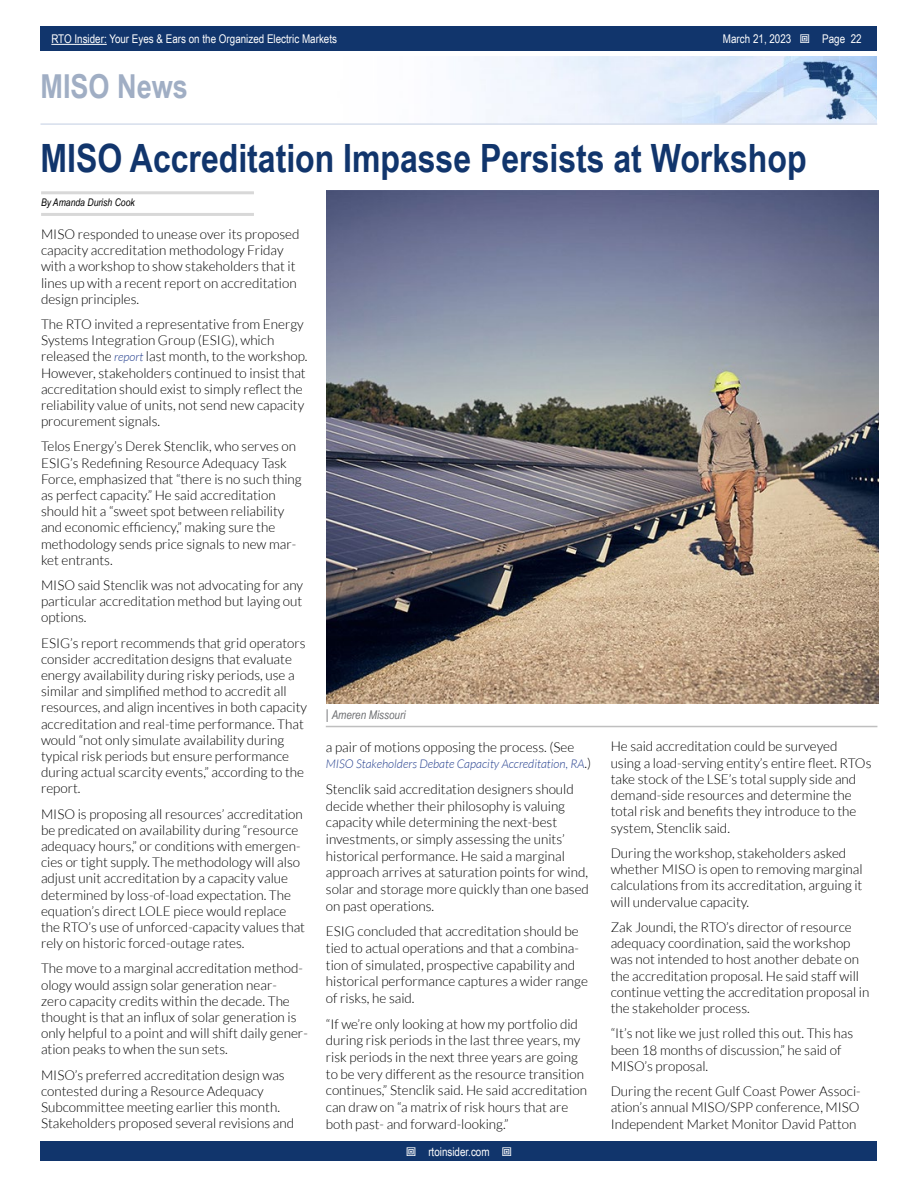
<style>
.page{position:relative;width:918px;height:1188px;background:#fff}
.page>*{position:absolute;margin:0;border:0;box-sizing:border-box;transform-origin:0 0}
.t1{font:700 39px "Arial Narrow";color:#11356c}
.t2{font:700 33px "Arial Narrow";color:#a0aec4}
.t3{font:300 13.5px/16.2px "Lato";color:#000}
.t4{font:12px "Arial Narrow";color:#fff}
.t5{font:italic 300 12px "Lato";color:#25408f}
.t6{font:italic 12px "Arial Narrow";color:#6d6e71}
.t7{font:italic 10.5px "Arial Narrow";color:#000}
.s1{font-style:italic;font-size:12px;color:#25408f}
.s2{font-style:normal;font-size:13.5px}
.s3{font-style:normal;font-size:13.5px;color:#000}
</style>
<div class="page">
<div style="left:41px;top:1142px;width:836px;height:19px;background:#11356c"></div>
<div style="left:41px;top:27px;width:836px;height:24px;background:#11356c"></div>
<hr style="left:51px;top:44px;width:56px;height:1px;background:#fff">
<img style="left:474px;top:56px;width:403px;height:67px">
<hr style="left:40px;top:123px;width:837px;height:2px;background:#d6deec">
<hr style="left:41px;top:191px;width:213px;height:3px;background:#d8d8d8">
<hr style="left:41px;top:213px;width:213px;height:3px;background:#d8d8d8">
<hr style="left:326px;top:726px;width:551px;height:1px;background:#bfbfbf">
<img style="left:326px;top:191px;width:552px;height:512px">
<p class="t4" style="left:51px;top:30px;width:287px">RTO Insider: Your Eyes &amp; Ears on the Organized Electric Markets</p>
<p class="t4" style="left:723px;top:30px;width:70px">March 21, 2023</p>
<p class="t4" style="left:822px;top:30px;width:41px">Page 22</p>
<h2 class="t2" style="left:40px;top:61px;width:149px">MISO News</h2>
<h1 class="t1" style="left:40px;top:129px;width:768px">MISO Accreditation Impasse Persists at Workshop</h1>
<p class="t7" style="left:41px;top:195px;width:95px">By Amanda Durish Cook</p>
<p class="t3" style="left:41px;top:226px;width:260px">MISO responded to unease over its proposed capacity accreditation methodology Friday with a workshop to show stakeholders that it lines up with a recent report on accreditation design principles.</p>
<p class="t3" style="left:41px;top:316px;width:268px">The RTO invited a representative from Energy Systems Integration Group (ESIG), which released the <span class="s1">report</span> last month, to the workshop.<br>However, stakeholders continued to insist that accreditation should exist to simply reflect the reliability value of units, not send new capacity procurement signals.</p>
<p class="t3" style="left:41px;top:439px;width:262px">Telos Energy’s Derek Stenclik, who serves on ESIG’s Redefining Resource Adequacy Task Force, emphasized that “there is no such thing as perfect capacity.” He said accreditation should hit a “sweet spot between reliability and economic efficiency,” making sure the methodology sends price signals to new mar&shy;ket entrants.</p>
<p class="t3" style="left:41px;top:577px;width:264px;text-align:justify">MISO said Stenclik was not advocating for any particular accreditation method but laying out options.</p>
<p class="t3" style="left:41px;top:635px;width:268px">ESIG’s report recommends that grid operators consider accreditation designs that evaluate energy availability during risky periods, use a similar and simplified method to accredit all resources, and align incentives in both capacity accreditation and real-time performance. That would “not only simulate availability during typical risk periods but ensure performance during actual scarcity events,” according to the report.</p>
<p class="t3" style="left:41px;top:806px;width:266px">MISO is proposing all resources’ accreditation be predicated on availability during “resource adequacy hours,” or conditions with emergen&shy;cies or tight supply. The methodology will also adjust unit accreditation by a capacity value determined by loss-of-load expectation. The equation’s direct LOLE piece would replace the RTO’s use of unforced-capacity values that rely on historic forced-outage rates.</p>
<p class="t3" style="left:41px;top:961px;width:268px">The move to a marginal accreditation method&shy;ology would assign solar generation near-<br>zero capacity credits within the decade. The thought is that an influx of solar generation is only helpful to a point and will shift daily gener&shy;ation peaks to when the sun sets.</p>
<p class="t3" style="left:41px;top:1067px;width:255px">MISO’s preferred accreditation design was contested during a Resource Adequacy Subcommittee meeting earlier this month.<br>Stakeholders proposed several revisions and</p>
<p class="t6" style="left:326px;top:706px;width:81px"><span class="s2">|</span> Ameren Missouri</p>
<p class="t3" style="left:326px;top:739px;width:250px">a pair of motions opposing the process. (See</p>
<p class="t5" style="left:326px;top:757px;width:267px">MISO Stakeholders Debate Capacity Accreditation, RA<span class="s3">.)</span></p>
<p class="t3" style="left:326px;top:781px;width:265px;line-height:16.6px">Stenclik said accreditation designers should decide whether their philosophy is valuing capacity while determining the next-best investments, or simply assessing the units’ historical performance. He said a marginal approach arrives at saturation points for wind, solar and storage more quickly than one based on past operations.</p>
<p class="t3" style="left:326px;top:923px;width:264px;line-height:16.6px">ESIG concluded that accreditation should be tied to actual operations and that a combina&shy;tion of simulated, prospective capability and historical performance captures a wider range of risks, he said.</p>
<p class="t3" style="left:326px;top:1015px;width:263px;line-height:16.6px">“If we’re only looking at how my portfolio did during risk periods in the last three years, my risk periods in the next three years are going to be very different as the resource transition continues,” Stenclik said. He said accreditation can draw on “a matrix of risk hours that are both past- and forward-looking.”</p>
<p class="t3" style="left:611px;top:739px;width:262px">He said accreditation could be surveyed<br>using a load-serving entity’s entire fleet. RTOs take stock of the LSE’s total supply side and demand-side resources and determine the total risk and benefits they introduce to the system, Stenclik said.</p>
<p class="t3" style="left:611px;top:845px;width:253px">During the workshop, stakeholders asked whether MISO is open to removing marginal calculations from its accreditation, arguing it will undervalue capacity.</p>
<p class="t3" style="left:611px;top:919px;width:260px">Zak Joundi, the RTO’s director of resource adequacy coordination, said the workshop was not intended to host another debate on the accreditation proposal. He said staff will continue vetting the accreditation proposal in the stakeholder process.</p>
<p class="t3" style="left:611px;top:1025px;width:244px">“It’s not like we just rolled this out. This has been 18 months of discussion,” he said of<br>MISO’s proposal.</p>
<p class="t3" style="left:611px;top:1083px;width:252px;text-align:justify">During the recent Gulf Coast Power Associ&shy;ation’s annual MISO/SPP conference, MISO Independent Market Monitor David Patton</p>
<p class="t4" style="left:428px;top:1143px;width:63px">rtoinsider.com</p>
</div>
